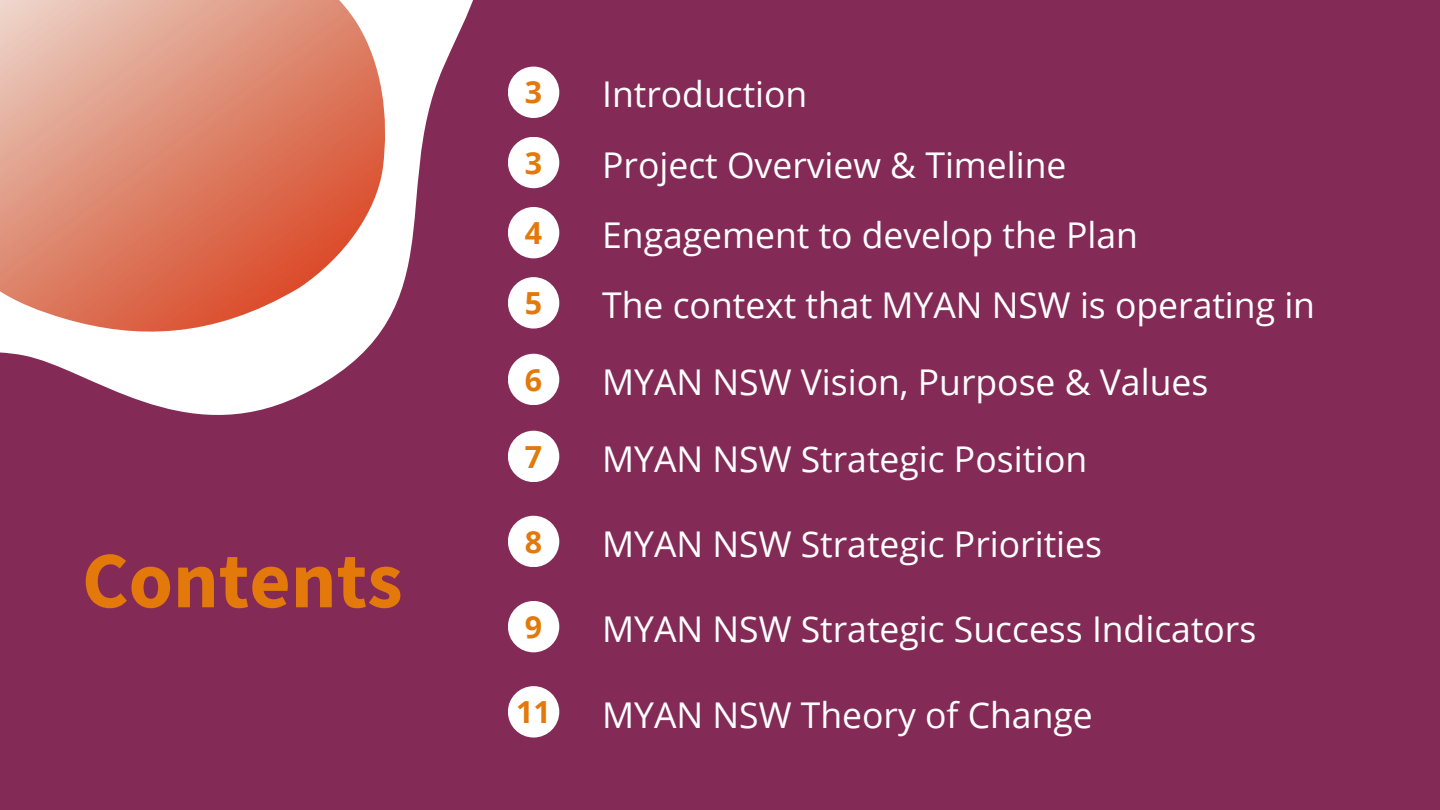
<style>
.page{position:relative;width:1440px;height:810px;background:#842a56}
.page>*{position:absolute;margin:0;border:0;box-sizing:border-box;transform-origin:0 0}
.t1{font:700 80px "Source Sans Pro";color:#e2790a}
.t2{font:35.5px "Open Sans";color:#fff}
.t3{font:700 30.4px "Open Sans";color:#e2790a}
</style>
<div class="page">
<svg style="left:128px;top:0;width:345px;height:415px"></svg>
<div style="left:508px;top:67px;width:51px;height:51px;background:#fff;border-radius:50%"></div>
<div style="left:508px;top:137px;width:51px;height:51px;background:#fff;border-radius:50%"></div>
<div style="left:508px;top:277px;width:51px;height:52px;background:#fff;border-radius:50%"></div>
<div style="left:508px;top:207px;width:51px;height:51px;background:#fff;border-radius:50%"></div>
<div style="left:508px;top:431px;width:51px;height:51px;background:#fff;border-radius:50%"></div>
<svg style="left:0;top:0;width:417px;height:396px"></svg>
<div style="left:508px;top:516px;width:51px;height:51px;background:#fff;border-radius:50%"></div>
<div style="left:508px;top:601px;width:51px;height:51px;background:#fff;border-radius:50%"></div>
<div style="left:508px;top:686px;width:51px;height:52px;background:#fff;border-radius:50%"></div>
<div style="left:508px;top:354px;width:51px;height:51px;background:#fff;border-radius:50%"></div>
<p class="t1" style="left:82px;top:529px;width:322px">Contents</p>
<p class="t3" style="left:525px;top:71px;width:19px">3</p>
<p class="t2" style="left:602px;top:70px;width:207px">Introduction</p>
<p class="t3" style="left:525px;top:141px;width:19px">3</p>
<p class="t2" style="left:602px;top:140px;width:466px">Project Overview &amp; Timeline</p>
<p class="t3" style="left:525px;top:211px;width:19px">4</p>
<p class="t2" style="left:602px;top:210px;width:537px">Engagement to develop the Plan</p>
<p class="t3" style="left:525px;top:281px;width:19px">5</p>
<p class="t2" style="left:602px;top:281px;width:714px">The context that MYAN NSW is operating in</p>
<p class="t3" style="left:525px;top:358px;width:19px">6</p>
<p class="t2" style="left:602px;top:357px;width:608px">MYAN NSW Vision, Purpose &amp; Values</p>
<p class="t3" style="left:525px;top:435px;width:19px">7</p>
<p class="t2" style="left:602px;top:434px;width:487px">MYAN NSW Strategic Position</p>
<p class="t3" style="left:525px;top:520px;width:19px">8</p>
<p class="t2" style="left:602px;top:519px;width:501px">MYAN NSW Strategic Priorities</p>
<h1 class="t3" style="left:525px;top:605px;width:19px">9</h1>
<p class="t2" style="left:602px;top:604px;width:656px">MYAN NSW Strategic Success Indicators</p>
<p class="t3" style="left:516px;top:690px;width:36px">11</p>
<p class="t2" style="left:602px;top:690px;width:492px">MYAN NSW Theory of Change</p>
</div>
